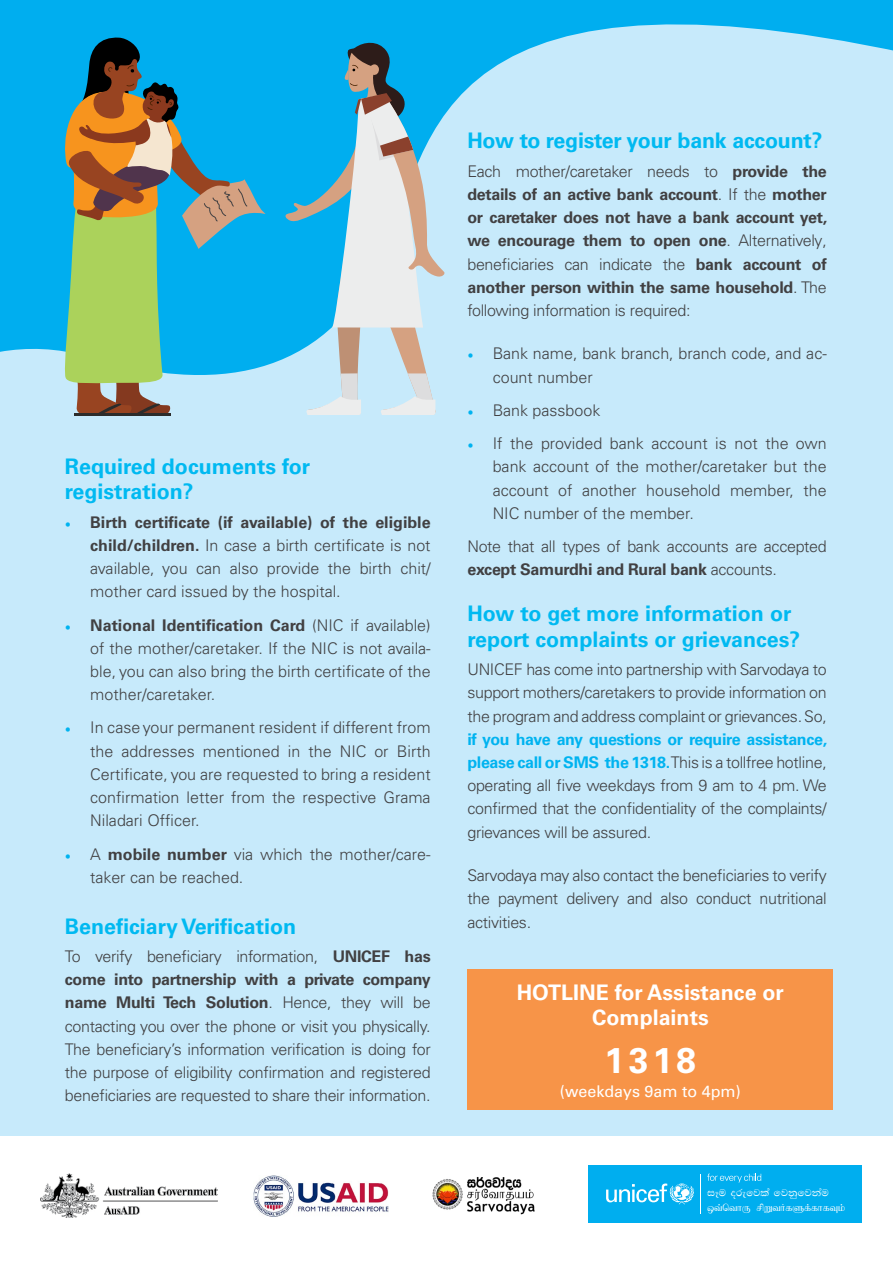
<style>
.page{position:relative;width:893px;height:1263px;background:#fff}
.page>*{position:absolute;margin:0;border:0;box-sizing:border-box;transform-origin:0 0}
.Sub_sub_heading_new{font:700 35.7px "Univers LT Pro 65";color:#fff}
.Sub_sub_heading_new-2{font:700 21.45px/25.7px "Univers LT Pro 65";color:#00b9f1}
.Sub_sub_heading_new-3{font:700 21.45px/25.7px "Univers LT Pro 65";color:#fff;text-align:center}
.Body_copy{font:300 16.05px/23.2px "Univers LT Pro 45";color:#414042;text-align:justify}
.Body_copy-2{font:700 16.05px/23.2px "Univers LT Pro 65";letter-spacing:-.02em;color:#414042;text-align:justify}
.Body_copy-3{font:300 16.05px/23.2px "Univers LT Pro 45";letter-spacing:-.02em;color:#414042}
.Sub_sub_heading_new-4{font:16.05px "Univers LT Pro 55 Roman";color:#fff}
.t1{font:11.85px "FM Abhayax";color:#fff}
.t2{font:10.95px "Baamini";color:#fff}
.s1{font-family:"Minion Pro";font-weight:400;color:#00b3f0}
.s2{font-family:"Univers LT Pro 65";font-weight:700}
.s3{font-family:"Univers LT Pro 45";font-weight:300}
.s4{font-family:"Univers LT Pro 65";font-weight:700;color:#00b3f0}
</style>
<div class="page">
<div style="left:0;top:0;width:893px;height:1136px;background:#c7eafb"></div>
<svg style="left:0;top:0;width:893px;height:416px"></svg>
<img style="left:432px;top:1177px;width:103px;height:38px">
<div style="left:589px;top:1165px;width:273px;height:57px;background:#00aeef"></div>
<svg style="left:606px;top:1183px;width:88px;height:21px"></svg>
<hr style="left:700px;top:1174px;width:1px;height:39px;background:#fff">
<svg style="left:707px;top:1173px;width:54px;height:9px"></svg>
<div style="left:467px;top:969px;width:366px;height:140px;background:#f79448"></div>
<img style="left:40px;top:1174px;width:177px;height:43px">
<img style="left:254px;top:1175px;width:134px;height:41px">
<hr style="left:113px;top:413px;width:57px;height:2px;background:#2c2c2b">
<hr style="left:75px;top:413px;width:57px;height:2px;background:#2c2c2b">
<svg style="left:285px;top:40px;width:159px;height:375px"></svg>
<svg style="left:65px;top:38px;width:201px;height:376px;background:#5ca5a0"></svg>
<p class="Sub_sub_heading_new-2" style="left:65px;top:453px;width:247px">Required documents for registration?</p>
<p class="Body_copy" style="left:90px;top:510px;width:342px;text-indent:-25px"><span class="s1">•</span> <span class="s2">Birth certificate (if available) of the eligible child/children.</span> In case a birth certificate is not available, you can also provide the birth chit/ mother card issued by the hospital.</p>
<p class="Body_copy" style="left:90px;top:613px;width:342px;text-indent:-25px"><span class="s1">•</span> <span class="s2">National Identification Card</span> (NIC if available) of the mother/caretaker. If the NIC is not availa&shy;ble, you can also bring the birth certificate of the mother/caretaker.</p>
<p class="Body_copy" style="left:90px;top:716px;width:342px;text-indent:-25px"><span class="s1">•</span> In case your permanent resident if different from the addresses mentioned in the NIC or Birth Certificate, you are requested to bring a resident confirmation letter from the respective Grama Niladari Officer.</p>
<p class="Body_copy" style="left:90px;top:842px;width:342px;text-indent:-25px"><span class="s1">•</span> A <span class="s2">mobile number</span> via which the mother/care&shy;taker can be reached.</p>
<p class="Sub_sub_heading_new-2" style="left:65px;top:913px;width:233px">Beneficiary Verification</p>
<p class="Body_copy" style="left:65px;top:945px;width:367px">To verify beneficiary information, <span class="s2">UNICEF has come into partnership with a private company name Multi Tech Solution</span>. Hence, they will be contacting you over the phone or visit you physically.<br>The beneficiary’s information verification is doing for the purpose of eligibility confirmation and registered beneficiaries are requested to share their information.</p>
<p class="Sub_sub_heading_new-2" style="left:467px;top:128px;width:357px">How to register your bank account?</p>
<p class="Body_copy-2" style="left:467px;top:159px;width:361px"><span class="s3">Each mother/caretaker needs to</span> provide the details of an active bank account<span class="s3">. If the</span> mother or caretaker does not have a bank account yet, we encourage them to open one<span class="s3">. Alternatively, beneficiaries can indicate the</span> bank account of another person within the same household<span class="s3">. The following information is required:</span></p>
<p class="Body_copy" style="left:493px;top:342px;width:336px;text-indent:-25px"><span class="s1">•</span> Bank name, bank branch, branch code, and ac&shy;count number</p>
<p class="Body_copy" style="left:467px;top:399px;width:134px"><span class="s1">•</span> Bank passbook</p>
<p class="Body_copy" style="left:493px;top:432px;width:336px;text-indent:-25px"><span class="s1">•</span> If the provided bank account is not the own bank account of the mother/caretaker but the account of another household member, the NIC number of the member.</p>
<p class="Body_copy-3" style="left:467px;top:535px;width:361px">Note that all types of bank accounts are accepted <span class="s2">except Samurdhi and Rural bank</span> accounts.</p>
<p class="Sub_sub_heading_new-2" style="left:467px;top:601px;width:334px">How to get more information or report complaints or grievances?</p>
<p class="Body_copy" style="left:467px;top:658px;width:361px">UNICEF has come into partnership with Sarvodaya to support mothers/caretakers to provide information on the program and address complaint or grievances. So, <span class="s4">if you have any questions or require assistance, please call or SMS the 1318.</span> This is a tollfree hotline, operating all five weekdays from 9 am to 4 pm. We confirmed that the confidentiality of the complaints/ grievances will be assured.</p>
<p class="Body_copy" style="left:467px;top:864px;width:361px">Sarvodaya may also contact the beneficiaries to verify the payment delivery and also conduct nutritional activities.</p>
<p class="Sub_sub_heading_new-3" style="left:517px;top:979px;width:269px">HOTLINE for Assistance or<br>Complaints</p>
<p class="Sub_sub_heading_new" style="left:605px;top:1039px;width:93px">1318</p>
<p class="Sub_sub_heading_new-4" style="left:560px;top:1082px;width:183px">(weekdays 9am to 4pm)</p>
<p class="t1" style="left:707px;top:1186px;width:123px">IEU OREFJLA FJKQFJKAU</p>
<p class="t2" style="left:707px;top:1203px;width:139px">XT;NTHU RPWTHFSF;FHFTK;</p>
</div>
